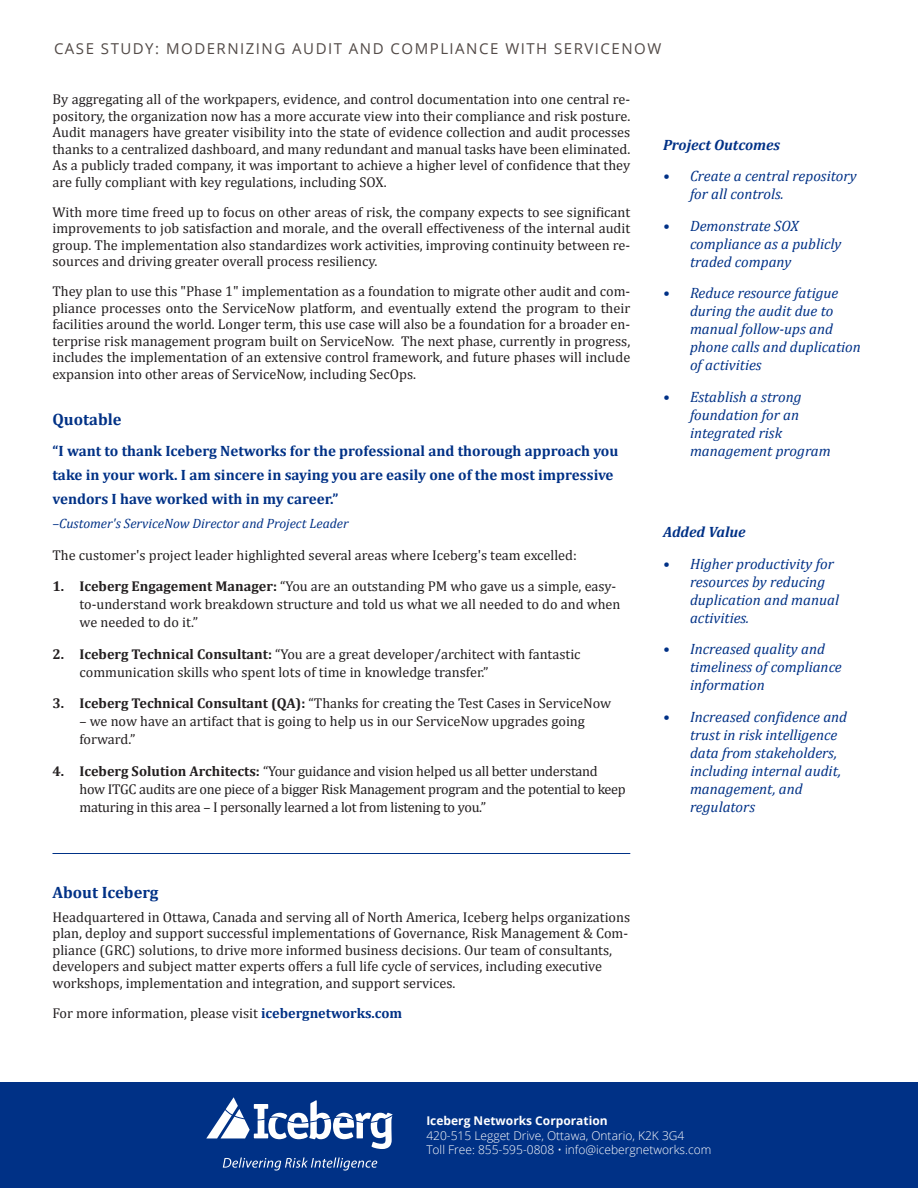
<style>
.page{position:relative;width:918px;height:1188px;background:#fff}
.page>*{position:absolute;margin:0;border:0;box-sizing:border-box;transform-origin:0 0}
.Iceberg_Datasheet_Su{font:700 16.5px "Cambria";color:#003186}
.t1{font:italic 15px/18px "Cambria";color:#003186}
.PullQuote{font:700 15px/24px "Cambria";color:#003186}
.t2{font:15px "Open Sans";letter-spacing:.1em;color:#524a47}
.PullQuote-2{font:italic 700 15px "Cambria";color:#003186}
.Iceberg_Datasheet_Bo{font:14.25px/16.5px "Cambria";color:#231f20}
.Iceberg_Datasheet_Bo-2{font:14.25px/18px "Cambria";letter-spacing:-.02em;color:#231f20}
.PullQuote-3{font:14.25px "Cambria";color:#231f20}
.PullQuote-4{font:italic 13.5px "Cambria";color:#003186}
.t3{font:300 12px/14.4px "Open Sans";color:#fff}
.t4{font:700 12px "Open Sans";color:#fff}
.s1{font-weight:700}
.s2{font-weight:700;color:#003186}
</style>
<div class="page">
<div style="left:0;top:1083px;width:918px;height:105px;background:#003186"></div>
<svg style="left:206px;top:1097px;width:187px;height:52px"></svg>
<svg style="left:223px;top:1158px;width:154px;height:13px"></svg>
<hr style="left:52px;top:853px;width:578px;height:1px;background:#003186">
<p class="t2" style="left:54px;top:38px;width:609px">CASE STUDY: MODERNIZING AUDIT AND COMPLIANCE WITH SERVICENOW</p>
<p class="Iceberg_Datasheet_Bo" style="left:52px;top:91px;width:579px;text-align:justify">By aggregating all of the workpapers, evidence, and control documentation into one central re&shy;pository, the organization now has a more accurate view into their compliance and risk posture.<br>Audit managers have greater visibility into the state of evidence collection and audit processes thanks to a centralized dashboard, and many redundant and manual tasks have been eliminated.<br>As a publicly traded company, it was important to achieve a higher level of confidence that they are fully compliant with key regulations, including SOX.</p>
<p class="Iceberg_Datasheet_Bo" style="left:52px;top:203px;width:579px;text-align:justify">With more time freed up to focus on other areas of risk, the company expects to see significant improvements to job satisfaction and morale, and the overall effectiveness of the internal audit group. The implementation also standardizes work activities, improving continuity between re&shy;sources and driving greater overall process resiliency.</p>
<p class="Iceberg_Datasheet_Bo" style="left:52px;top:283px;width:579px;text-align:justify">They plan to use this "Phase 1" implementation as a foundation to migrate other audit and com&shy;pliance processes onto the ServiceNow platform, and eventually extend the program to their facilities around the world. Longer term, this use case will also be a foundation for a broader en&shy;terprise risk management program built on ServiceNow. The next phase, currently in progress, includes the implementation of an extensive control framework, and future phases will include expansion into other areas of ServiceNow, including SecOps.</p>
<p class="Iceberg_Datasheet_Su" style="left:52px;top:408px;width:71px">Quotable</p>
<p class="PullQuote" style="left:52px;top:439px;width:567px">“I want to thank Iceberg Networks for the professional and thorough approach you take in your work. I am sincere in saying you are easily one of the most impressive vendors I have worked with in my career.”</p>
<p class="PullQuote-4" style="left:52px;top:514px;width:298px">–Customer's ServiceNow Director and Project Leader</p>
<p class="PullQuote-3" style="left:52px;top:546px;width:526px">The customer's project leader highlighted several areas where Iceberg's team excelled:</p>
<p class="Iceberg_Datasheet_Bo" style="left:80px;top:577px;width:543px;line-height:18px;text-indent:-27px"><span class="s1">1. Iceberg Engagement Manager:</span> “You are an outstanding PM who gave us a simple, easy&shy;to-understand work breakdown structure and told us what we all needed to do and when we needed to do it.”</p>
<p class="Iceberg_Datasheet_Bo" style="left:80px;top:645px;width:503px;line-height:18px;text-indent:-27px"><span class="s1">2. Iceberg Technical Consultant:</span> “You are a great developer/architect with fantastic communication skills who spent lots of time in knowledge transfer.”</p>
<p class="Iceberg_Datasheet_Bo" style="left:52px;top:695px;width:560px"><span class="s1">3. Iceberg Technical Consultant (QA):</span> “Thanks for creating the Test Cases in ServiceNow</p>
<p class="Iceberg_Datasheet_Bo" style="left:80px;top:712px;width:507px;line-height:18px">– we now have an artifact that is going to help us in our ServiceNow upgrades going forward.”</p>
<p class="Iceberg_Datasheet_Bo-2" style="left:80px;top:762px;width:548px;text-indent:-27px"><span class="s1">4. Iceberg Solution Architects:</span> “Your guidance and vision helped us all better understand how ITGC audits are one piece of a bigger Risk Management program and the potential to keep maturing in this area – I personally learned a lot from listening to you.”</p>
<p class="Iceberg_Datasheet_Su" style="left:52px;top:881px;width:108px">About Iceberg</p>
<p class="Iceberg_Datasheet_Bo" style="left:52px;top:909px;width:579px">Headquartered in Ottawa, Canada and serving all of North America, Iceberg helps organizations plan, deploy and support successful implementations of Governance, Risk Management &amp; Com&shy;pliance (GRC) solutions, to drive more informed business decisions. Our team of consultants, developers and subject matter experts offers a full life cycle of services, including executive workshops, implementation and integration, and support services.</p>
<p class="Iceberg_Datasheet_Bo" style="left:52px;top:1005px;width:351px">For more information, please visit <span class="s2">icebergnetworks.com</span></p>
<p class="PullQuote-2" style="left:663px;top:134px;width:119px">Project Outcomes</p>
<p class="t1" style="left:690px;top:167px;width:168px;text-indent:-27px">• Create a central repository for all controls.</p>
<p class="t1" style="left:690px;top:216px;width:153px;text-indent:-27px">• Demonstrate SOX compliance as a publicly traded company</p>
<p class="t1" style="left:690px;top:284px;width:172px;text-indent:-27px">• Reduce resource fatigue during the audit due to manual follow-ups and phone calls and duplication of activities</p>
<p class="t1" style="left:690px;top:387px;width:142px;text-indent:-27px">• Establish a strong foundation for an integrated risk management program</p>
<p class="PullQuote-2" style="left:663px;top:522px;width:84px">Added Value</p>
<p class="t1" style="left:690px;top:554px;width:151px;text-indent:-27px">• Higher productivity for resources by reducing duplication and manual activities.</p>
<p class="t1" style="left:690px;top:640px;width:153px;text-indent:-27px">• Increased quality and timeliness of compliance information</p>
<p class="t1" style="left:690px;top:707px;width:159px;text-indent:-27px">• Increased confidence and trust in risk intelligence data from stakeholders, including internal audit, management, and regulators</p>
<p class="t4" style="left:426px;top:1112px;width:183px">Iceberg Networks Corporation</p>
<p class="t3" style="left:426px;top:1128px;width:287px">420-515 Legget Drive, Ottawa, Ontario, K2K 3G4<br>Toll Free: 855-595-0808 • info@icebergnetworks.com</p>
</div>
